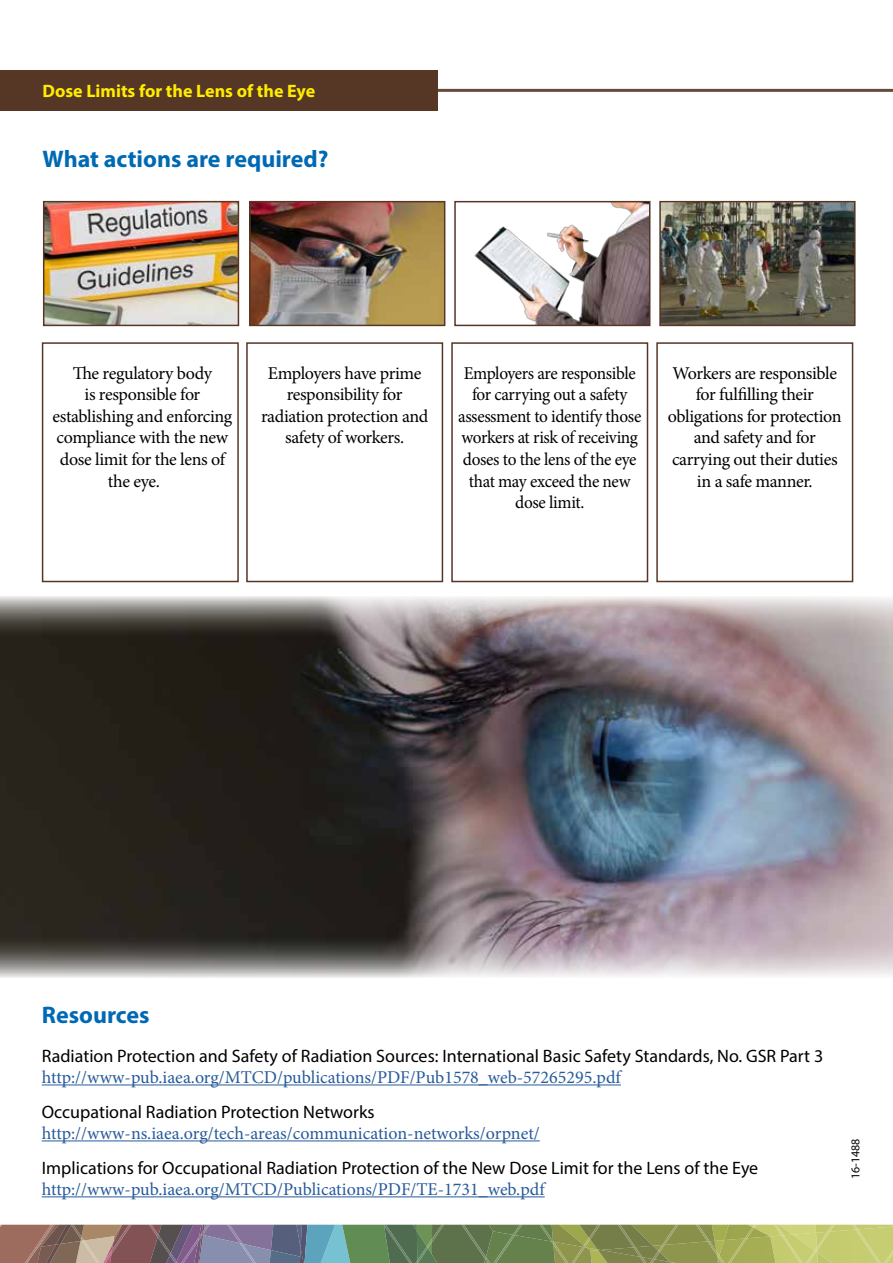
<style>
.page{position:relative;width:893px;height:1263px;background:#fff}
.page>*{position:absolute;margin:0;border:0;box-sizing:border-box;transform-origin:0 0}
.t1{font:700 24px "Myriad Pro";color:#0069b4}
.t2{font:18px/21.6px "Minion Pro";letter-spacing:-.025em;color:#000;text-align:center}
.t3{font:18px "Myriad Pro";color:#000}
.t4{font:18px "Minion Pro";color:#275b9b}
.t5{font:18px/21.6px "Minion Pro";letter-spacing:-.025em;color:#000;text-align:center;scale:.96 1}
.t6{font:700 18px "Myriad Pro";color:#ffed00}
.t7{font:12px "Myriad Pro";color:#000}
</style>
<div class="page">
<div style="left:42px;top:342px;width:197px;height:240px;border:2px solid #573625"></div>
<hr style="left:43px;top:89px;width:850px;height:3px;background:#563625">
<div style="left:0;top:70px;width:438px;height:41px;background:#563625"></div>
<img style="left:0;top:596px;width:893px;height:382px">
<div style="left:246px;top:342px;width:197px;height:240px;border:2px solid #573625"></div>
<div style="left:451px;top:342px;width:197px;height:240px;border:2px solid #573625"></div>
<div style="left:656px;top:342px;width:197px;height:240px;border:2px solid #573625"></div>
<img style="left:46px;top:204px;width:190px;height:119px">
<div style="left:43px;top:201px;width:196px;height:125px;border:2px solid #573625"></div>
<img style="left:252px;top:204px;width:190px;height:119px">
<div style="left:249px;top:201px;width:196px;height:125px;border:2px solid #573625"></div>
<img style="left:662px;top:204px;width:190px;height:119px">
<div style="left:659px;top:201px;width:196px;height:125px;border:2px solid #573625"></div>
<img style="left:474px;top:204px;width:173px;height:119px">
<div style="left:454px;top:201px;width:196px;height:125px;border:2px solid #573625"></div>
<hr style="left:42px;top:1084px;width:579px;height:1px;background:#275b9b">
<hr style="left:42px;top:1140px;width:498px;height:1px;background:#275b9b">
<hr style="left:42px;top:1196px;width:503px;height:1px;background:#275b9b">
<svg style="left:0;top:1225px;width:893px;height:38px;background:#878d69"></svg>
<p class="t6" style="left:43px;top:80px;width:274px">Dose Limits for the Lens of the Eye</p>
<h1 class="t1" style="left:43px;top:144px;width:287px">What actions are required?</h1>
<p class="t2" style="left:73px;top:362px;width:141px">The regulatory body</p>
<p class="t2" style="left:85px;top:384px;width:117px">is responsible for</p>
<p class="t2" style="left:53px;top:405px;width:181px">establishing and enforcing</p>
<p class="t2" style="left:57px;top:427px;width:173px">compliance with the new</p>
<p class="t2" style="left:60px;top:448px;width:167px">dose limit for the lens of</p>
<p class="t2" style="left:108px;top:470px;width:53px">the eye.</p>
<p class="t2" style="left:261px;top:362px;width:169px">Employers have prime responsibility for radiation protection and safety of workers.</p>
<p class="t5" style="left:458px;top:362px;width:192px">Employers are responsible for carrying out a safety assessment to identify those workers at risk of receiving doses to the lens of the eye that may exceed the new dose limit.</p>
<p class="t2" style="left:668px;top:362px;width:175px">Workers are responsible for fulfilling their obligations for protection and safety and for carrying out their duties in a safe manner.</p>
<h1 class="t1" style="left:42px;top:999px;width:109px">Resources</h1>
<p class="t3" style="left:42px;top:1044px;width:783px">Radiation Protection and Safety of Radiation Sources: International Basic Safety Standards, No. GSR Part 3</p>
<p class="t4" style="left:42px;top:1065px;width:581px">http://www-pub.iaea.org/MTCD/publications/PDF/Pub1578_web-57265295.pdf</p>
<p class="t3" style="left:42px;top:1100px;width:334px">Occupational Radiation Protection Networks</p>
<p class="t4" style="left:42px;top:1121px;width:499px">http://www-ns.iaea.org/tech-areas/communication-networks/orpnet/</p>
<p class="t3" style="left:42px;top:1156px;width:718px">Implications for Occupational Radiation Protection of the New Dose Limit for the Lens of the Eye</p>
<p class="t4" style="left:42px;top:1177px;width:504px">http://www-pub.iaea.org/MTCD/Publications/PDF/TE-1731_web.pdf</p>
<p class="t7" style="left:848px;top:1179px;width:42px;rotate:-90deg">16-1488</p>
</div>
